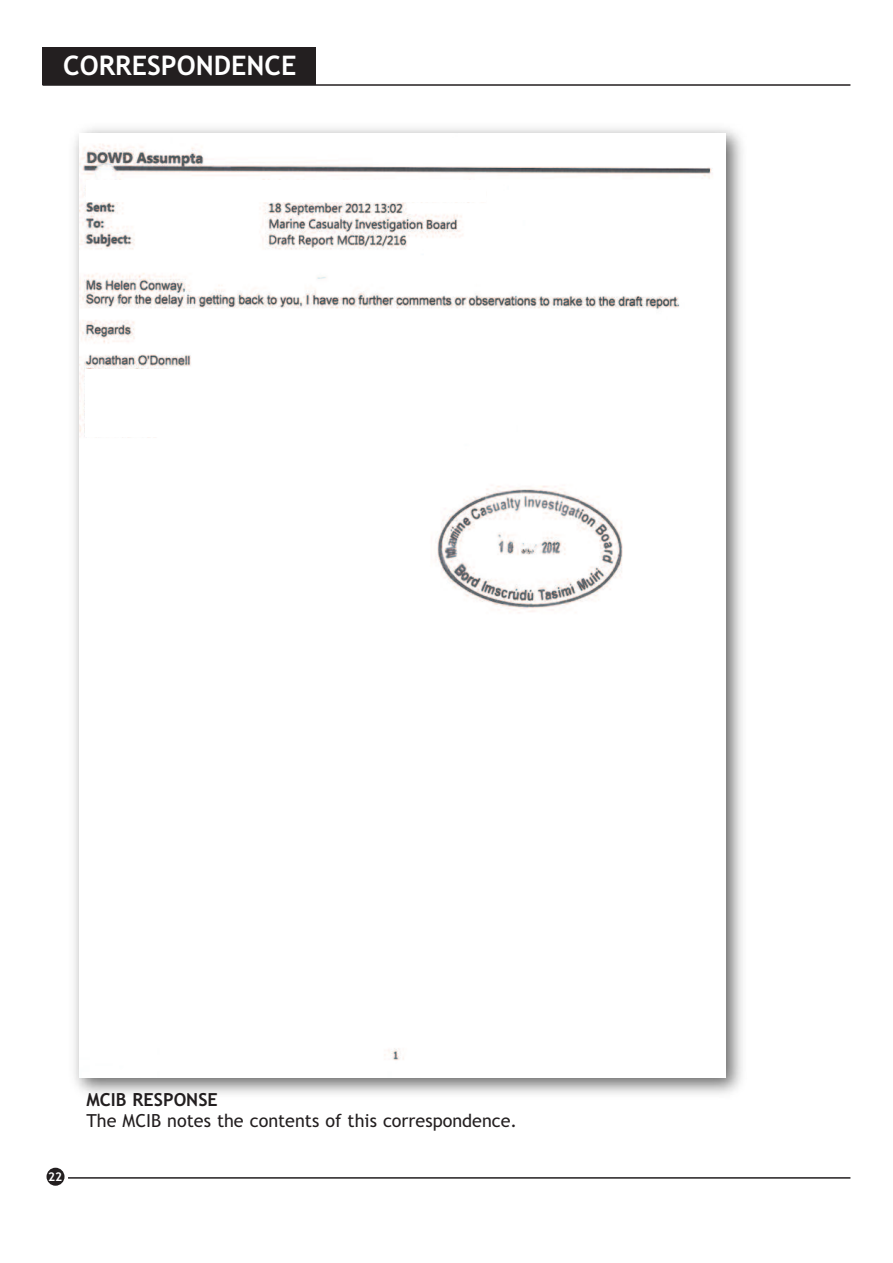
<style>
.page{position:relative;width:893px;height:1263px;background:#fff}
.page>*{position:absolute;margin:0;border:0;box-sizing:border-box;transform-origin:0 0}
.t1{font:700 27px "Trebuchet MS";color:#fff}
.t2{font:18px "Trebuchet MS";color:#231f20}
.t3{font:700 18px "Trebuchet MS";color:#231f20}
.t4{font:700 12px "Trebuchet MS";color:#fff}
</style>
<div class="page">
<div style="left:43px;top:47px;width:273px;height:38px;background:#231f20"></div>
<hr style="left:43px;top:84px;width:807px;height:2px;background:#231f20">
<hr style="left:68px;top:1177px;width:782px;height:2px;background:#231f20">
<img style="left:74px;top:128px;width:669px;height:966px">
<img style="left:80px;top:134px;width:645px;height:943px">
<div style="left:86px;top:180px;width:400px;height:21px;background:#fff"></div>
<div style="left:85px;top:369px;width:102px;height:67px;background:#fff"></div>
<div style="left:47px;top:1168px;width:18px;height:18px;background:#231f20;border-radius:50%"></div>
<h1 class="t1" style="left:63px;top:50px;width:235px">CORRESPONDENCE</h1>
<p class="t4" style="left:48px;top:1170px;width:16px">22</p>
<p class="t3" style="left:87px;top:1089px;width:133px">MCIB RESPONSE</p>
<p class="t2" style="left:87px;top:1111px;width:432px">The MCIB notes the contents of this correspondence.</p>
</div>
